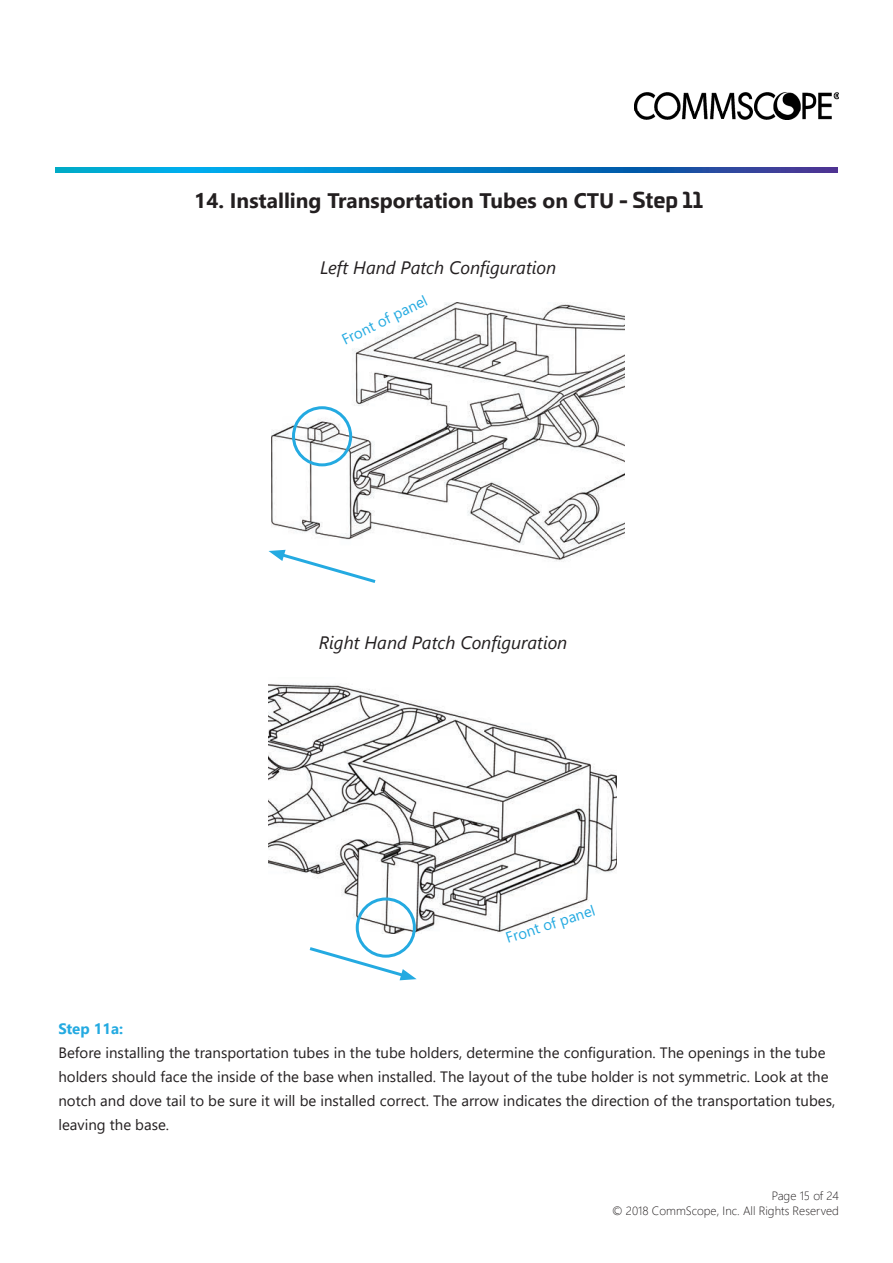
<style>
.page{position:relative;width:893px;height:1263px;background:#fff}
.page>*{position:absolute;margin:0;border:0;box-sizing:border-box;transform-origin:0 0}
.TOC_Title{font:700 21px "Segoe UI";color:#231f20}
.TOC_Title-2{font:italic 18px "Segoe UI";color:#231f20}
.TOC_Title-3{font:15px/24px "Segoe UI";color:#231f20}
.TOC_Title-4{font:15px "Segoe UI";color:#24aae1}
.t1{font:300 12px/14.4px "Segoe UI";color:#231f20;text-align:right}
.s1{font-family:"Univia Pro"}
.s2{font-weight:700;color:#24aae1}
</style>
<div class="page">
<img style="left:55px;top:168px;width:783px;height:5px">
<img style="left:635px;top:93px;width:204px;height:27px">
<img style="left:268px;top:684px;width:348px;height:249px">
<div style="left:356px;top:897px;width:60px;height:61px;border:3px solid #24aae1;border-radius:50%"></div>
<svg style="left:309px;top:945px;width:108px;height:35px"></svg>
<img style="left:271px;top:302px;width:353px;height:260px">
<div style="left:292px;top:406px;width:60px;height:60px;border:3px solid #24aae1;border-radius:50%"></div>
<svg style="left:268px;top:550px;width:111px;height:33px"></svg>
<p class="TOC_Title" style="left:194px;top:180px;width:510px">14. Installing Transportation Tubes on CTU <span class="s1">- Step 11</span></p>
<p class="TOC_Title-2" style="left:320px;top:251px;width:238px">Left Hand Patch Configuration</p>
<p class="TOC_Title-4" style="left:336px;top:328px;width:95px;rotate:-26deg">Front of panel</p>
<p class="TOC_Title-2" style="left:319px;top:625px;width:250px">Right Hand Patch Configuration</p>
<p class="TOC_Title-4" style="left:502px;top:925px;width:95px;rotate:-18deg">Front of panel</p>
<p class="TOC_Title-3" style="left:58px;top:1015px;width:778px"><span class="s2">Step 11a:<br></span>Before installing the transportation tubes in the tube holders, determine the configuration. The openings in the tube holders should face the inside of the base when installed. The layout of the tube holder is not symmetric. Look at the notch and dove tail to be sure it will be installed correct. The arrow indicates the direction of the transportation tubes, leaving the base.</p>
<p class="t1" style="left:612px;top:1187px;width:228px">Page 15 of 24<br>© 2018 CommScope, Inc. All Rights Reserved</p>
</div>
